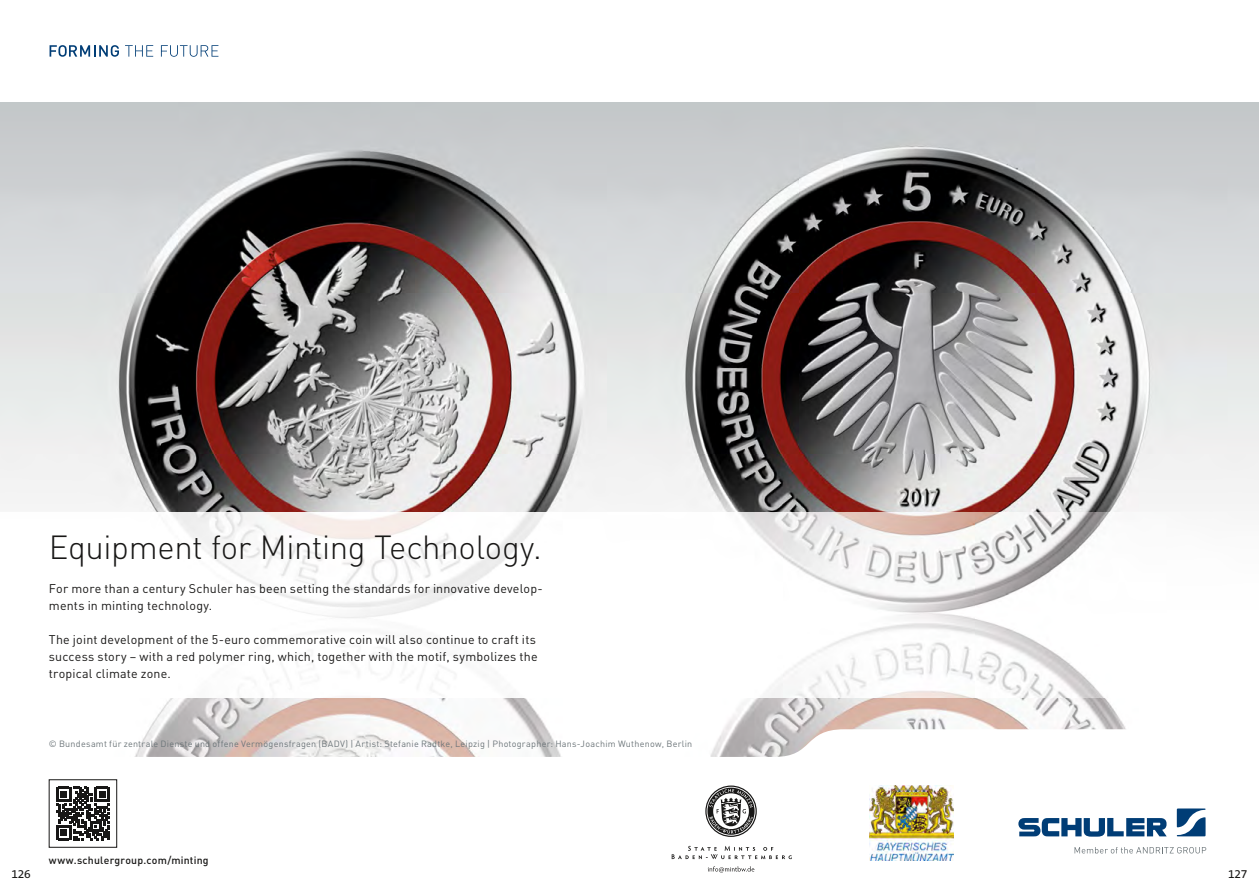
<style>
.page{position:relative;width:1259px;height:893px;background:#fff}
.page>*{position:absolute;margin:0;border:0;box-sizing:border-box;transform-origin:0 0}
.t1{font:300 33px "DIN Pro";letter-spacing:-.015em;color:#181716}
.t2{font:12.45px/17px "DIN Pro";letter-spacing:.015em;color:#181716}
.t3{font:12px "The Sans B W5 Plain";letter-spacing:-.02em;color:#181716}
.t4{font:500 10.5px "DIN Pro";letter-spacing:.02em;color:#181716}
.t5{font:9px "DIN Pro";letter-spacing:.025em;color:#6c7579}
</style>
<div class="page">
<img style="left:0;top:102px;width:1259px;height:595px">
<img style="left:134px;top:697px;width:992px;height:60px">
<svg style="left:1018px;top:818px;width:148px;height:19px"></svg>
<svg style="left:1176px;top:808px;width:29px;height:28px"></svg>
<svg style="left:1074px;top:847px;width:132px;height:6px"></svg>
<svg style="left:50px;top:45px;width:69px;height:12px"></svg>
<svg style="left:125px;top:45px;width:28px;height:12px"></svg>
<svg style="left:161px;top:45px;width:57px;height:12px"></svg>
<svg style="left:56px;top:787px;width:54px;height:53px"></svg>
<div style="left:49px;top:779px;width:68px;height:68px;border:1px solid #181716"></div>
<img style="left:869px;top:786px;width:84px;height:74px">
<svg style="left:671px;top:846px;width:120px;height:13px"></svg>
<svg style="left:707px;top:866px;width:47px;height:7px"></svg>
<svg style="left:705px;top:785px;width:52px;height:52px"></svg>
<p class="t1" style="left:49px;top:522px;width:494px">Equipment for Minting Technology.</p>
<p class="t2" style="left:49px;top:579px;width:495px">For more than a century Schuler has been setting the standards for innovative develop&shy;ments in minting technology.</p>
<p class="t2" style="left:49px;top:630px;width:490px">The joint development of the 5-euro commemorative coin will also continue to craft its success story – with a red polymer ring, which, together with the motif, symbolizes the tropical climate zone.</p>
<p class="t5" style="left:49px;top:736px;width:645px">© Bundesamt für zentrale Dienste und offene Vermögensfragen (BADV) | Artist: Stefanie Radtke, Leipzig | Photographer: Hans-Joachim Wuthenow, Berlin</p>
<p class="t4" style="left:49px;top:852px;width:161px">www.schulergroup.com/minting</p>
<p class="t3" style="left:12px;top:867px;width:21px">126</p>
<p class="t3" style="left:1228px;top:867px;width:21px">127</p>
</div>
